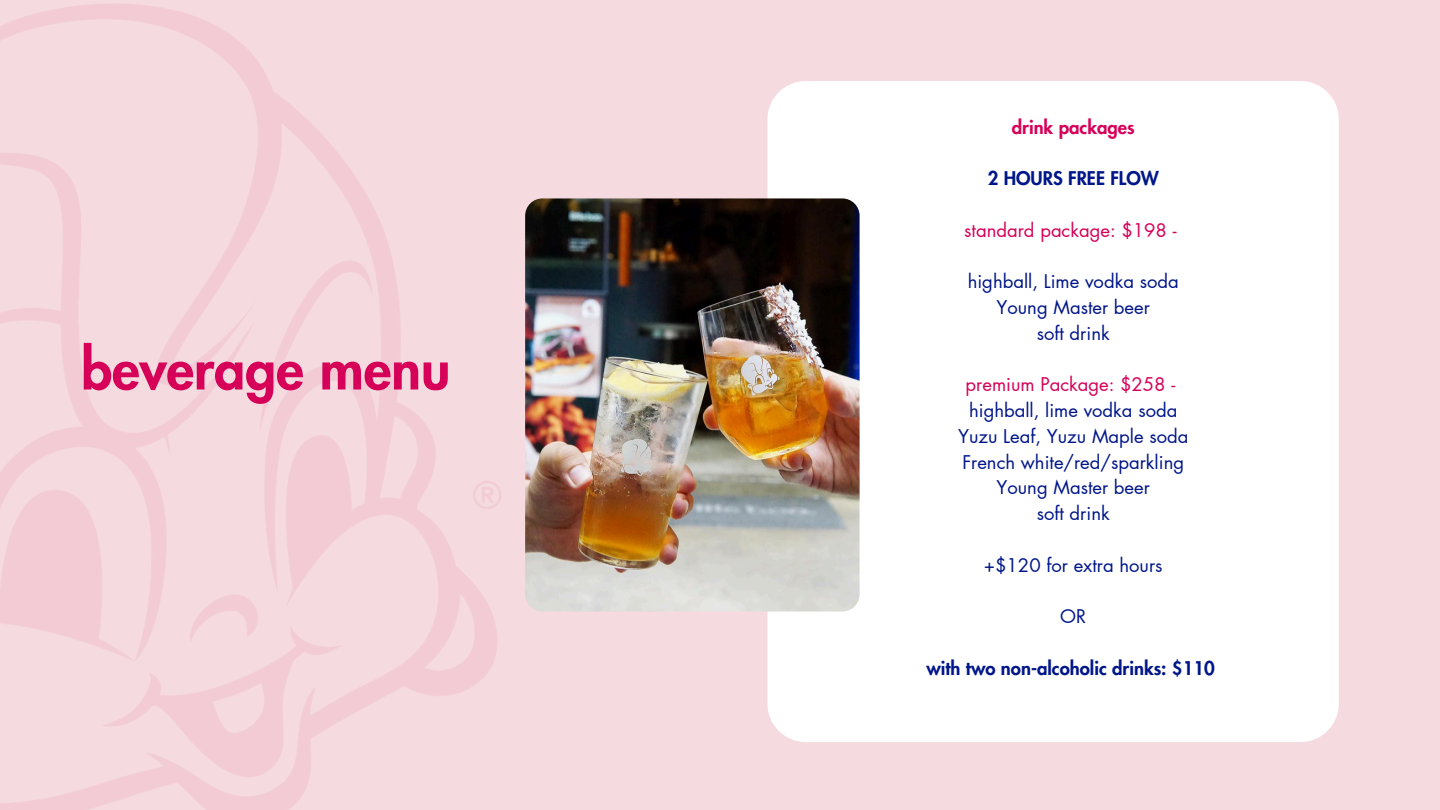
<style>
.page{position:relative;width:1440px;height:810px;background:#f5dadf}
.page>*{position:absolute;margin:0;border:0;box-sizing:border-box;transform-origin:0 0}
.t1{font:800 55px "Futura LT Pro";color:#d60058}
.t2{font:18.5px "Futura LT Pro";color:#011689}
.t3{font:800 18.5px "Futura LT Pro";color:#011689}
.t4{font:18.5px "Futura LT Pro";color:#d60058}
.t5{font:800 18.5px "Futura LT Pro";color:#d60058}
</style>
<div class="page">
<div style="left:767px;top:81px;width:572px;height:661px;background:#fff;border-radius:38px"></div>
<img style="left:525px;top:198px;width:335px;height:413px;border-radius:17px">
<h4 class="t1" style="left:81px;top:344px;width:371px">beverage menu</h4>
<h1 class="t5" style="left:1012px;top:118px;width:124px">drink packages</h1>
<h4 class="t3" style="left:988px;top:170px;width:173px">2 HOURS FREE FLOW</h4>
<h2 class="t4" style="left:964px;top:221px;width:214px">standard package: $198 -</h2>
<p class="t2" style="left:968px;top:273px;width:213px">highball, Lime vodka soda</p>
<p class="t2" style="left:997px;top:299px;width:155px">Young Master beer</p>
<p class="t2" style="left:1037px;top:324px;width:75px">soft drink</p>
<p class="t4" style="left:966px;top:376px;width:211px">premium Package: $258 -</p>
<p class="t2" style="left:969px;top:402px;width:210px">highball, lime vodka soda</p>
<p class="t2" style="left:958px;top:428px;width:232px">Yuzu Leaf, Yuzu Maple soda</p>
<p class="t2" style="left:962px;top:453px;width:223px">French white/red/sparkling</p>
<p class="t2" style="left:997px;top:479px;width:155px">Young Master beer</p>
<p class="t2" style="left:1037px;top:505px;width:75px">soft drink</p>
<p class="t2" style="left:984px;top:556px;width:180px">+$120 for extra hours</p>
<p class="t2" style="left:1060px;top:608px;width:27px">OR</p>
<h3 class="t3" style="left:926px;top:660px;width:290px">with two non-alcoholic drinks: $110</h3>
</div>
